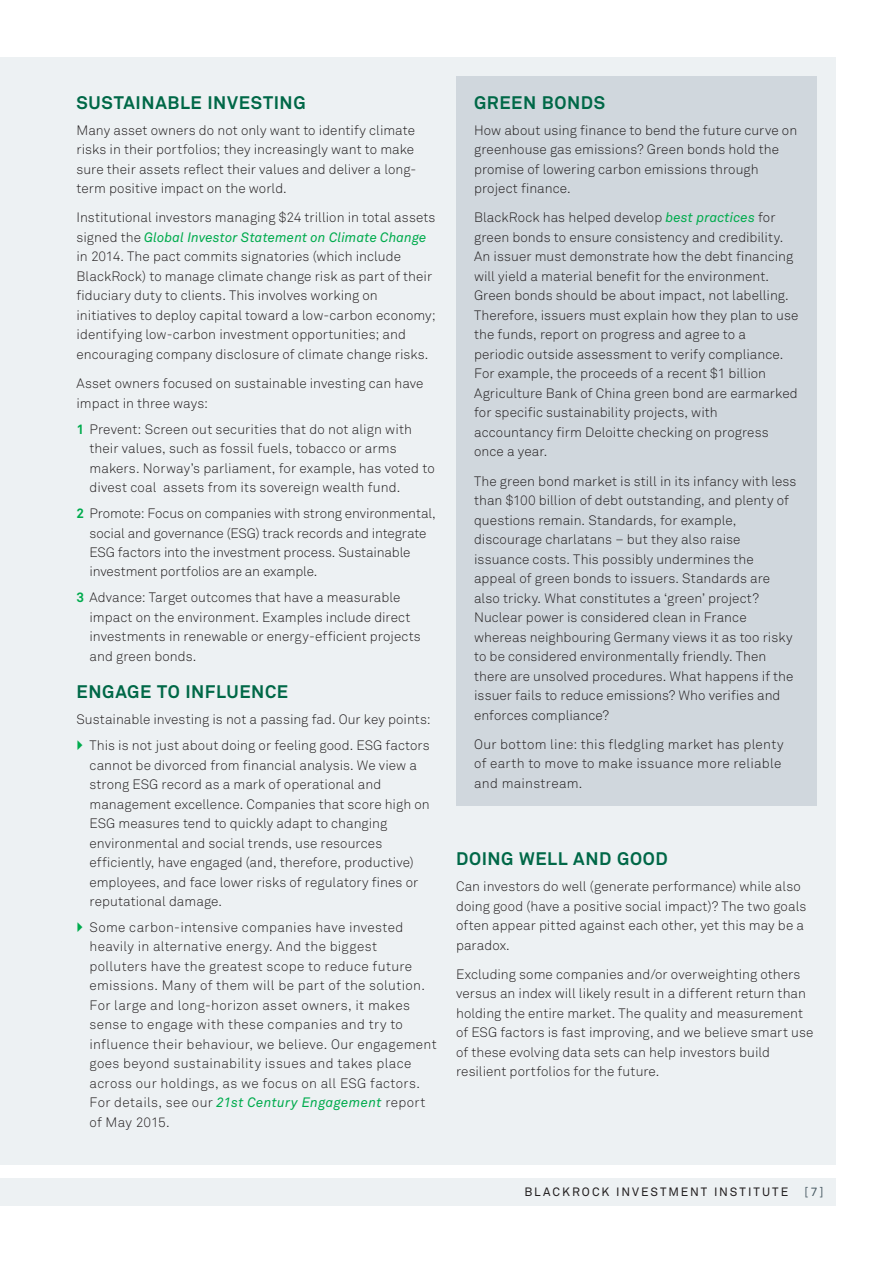
<style>
.page{position:relative;width:893px;height:1263px;background:#fff}
.page>*{position:absolute;margin:0;border:0;box-sizing:border-box;transform-origin:0 0}
.t1{font:700 18px "Akkurat Pro";letter-spacing:.035em;color:#006847}
.t2{font:13.5px/19.5px "Akkurat Light Pro";letter-spacing:.005em;color:#231f20}
.t3{font:13.5px/19.5px "Akkurat Light Pro";letter-spacing:.025em;color:#231f20}
.t4{font:italic 13.5px "Akkurat Pro";letter-spacing:.005em;color:#00ab4d}
.t5{font:12px "Akkurat Pro";letter-spacing:.165em;color:#231f20}
.t6{font:12px "Akkurat Pro";color:#455760}
.s1{font-family:"Akkurat Light Pro";font-style:normal;color:#231f20}
.s2{font-family:"Akkurat Pro";font-weight:700;color:#00ab4d}
.s3{font-family:"Akkurat Pro";font-style:italic;color:#00ab4d}
</style>
<div class="page">
<div style="left:0;top:57px;width:836px;height:1108px;background:#edf1f3"></div>
<div style="left:0;top:1178px;width:836px;height:27px;background:#edf1f3"></div>
<div style="left:456px;top:77px;width:360px;height:729px;background:#d0d7dd"></div>
<h1 class="t1" style="left:77px;top:91px;width:231px">SUSTAINABLE INVESTING</h1>
<p class="t2" style="left:77px;top:120px;width:341px">Many asset owners do not only want to identify climate risks in their portfolios; they increasingly want to make sure their assets reflect their values and deliver a long&shy;term positive impact on the world.</p>
<p class="t2" style="left:77px;top:208px;width:360px">Institutional investors managing $24 trillion in total assets</p>
<p class="t4" style="left:77px;top:229px;width:351px"><span class="s1">signed the</span> Global Investor Statement on Climate Change</p>
<p class="t2" style="left:77px;top:247px;width:361px">in 2014. The pact commits signatories (which include BlackRock) to manage climate change risk as part of their fiduciary duty to clients. This involves working on initiatives to deploy capital toward a low-carbon economy; identifying low-carbon investment opportunities; and encouraging company disclosure of climate change risks.</p>
<p class="t2" style="left:77px;top:374px;width:349px">Asset owners focused on sustainable investing can have impact in three ways:</p>
<p class="t2" style="left:89px;top:419px;width:347px;text-indent:-13px"><span class="s2">1</span> Prevent: Screen out securities that do not align with their values, such as fossil fuels, tobacco or arms makers. Norway’s parliament, for example, has voted to divest coal assets from its sovereign wealth fund.</p>
<p class="t2" style="left:89px;top:504px;width:348px;text-indent:-13px"><span class="s2">2</span> Promote: Focus on companies with strong environmental, social and governance (ESG) track records and integrate ESG factors into the investment process. Sustainable investment portfolios are an example.</p>
<p class="t2" style="left:89px;top:588px;width:333px;text-indent:-13px"><span class="s2">3</span> Advance: Target outcomes that have a measurable impact on the environment. Examples include direct investments in renewable or energy-efficient projects and green bonds.</p>
<h1 class="t1" style="left:77px;top:680px;width:213px">ENGAGE TO INFLUENCE</h1>
<p class="t2" style="left:77px;top:707px;width:356px;line-height:26px;text-align:right">Sustainable investing is not a passing fad. Our key points:<br>This is not just about doing or feeling good. ESG factors</p>
<p class="t2" style="left:89px;top:755px;width:342px">cannot be divorced from financial analysis. We view a strong ESG record as a mark of operational and management excellence. Companies that score high on ESG measures tend to quickly adapt to changing environmental and social trends, use resources efficiently, have engaged (and, therefore, productive) employees, and face lower risks of regulatory fines or reputational damage.</p>
<p class="t3" style="left:89px;top:918px;width:349px">Some carbon-intensive companies have invested heavily in alternative energy. And the biggest polluters have the greatest scope to reduce future emissions. Many of them will be part of the solution.<br>For large and long-horizon asset owners, it makes sense to engage with these companies and try to influence their behaviour, we believe. Our engagement goes beyond sustainability issues and takes place across our holdings, as we focus on all ESG factors.<br>For details, see our <span class="s3">21st Century Engagement</span> report of May 2015.</p>
<h1 class="t1" style="left:474px;top:91px;width:133px">GREEN BONDS</h1>
<p class="t2" style="left:474px;top:120px;width:325px">How about using finance to bend the future curve on greenhouse gas emissions? Green bonds hold the promise of lowering carbon emissions through project finance.</p>
<p class="t2" style="left:474px;top:208px;width:326px">BlackRock has helped develop <span class="s3">best practices</span> for green bonds to ensure consistency and credibility.<br>An issuer must demonstrate how the debt financing will yield a material benefit for the environment.<br>Green bonds should be about impact, not labelling.<br>Therefore, issuers must explain how they plan to use the funds, report on progress and agree to a periodic outside assessment to verify compliance.<br>For example, the proceeds of a recent $1 billion Agriculture Bank of China green bond are earmarked for specific sustainability projects, with accountancy firm Deloitte checking on progress once a year.</p>
<p class="t2" style="left:474px;top:471px;width:324px">The green bond market is still in its infancy with less than $100 billion of debt outstanding, and plenty of questions remain. Standards, for example, discourage charlatans – but they also raise issuance costs. This possibly undermines the appeal of green bonds to issuers. Standards are also tricky. What constitutes a ‘green’ project?<br>Nuclear power is considered clean in France whereas neighbouring Germany views it as too risky to be considered environmentally friendly. Then there are unsolved procedures. What happens if the issuer fails to reduce emissions? Who verifies and enforces compliance?</p>
<p class="t2" style="left:474px;top:734px;width:311px">Our bottom line: this fledgling market has plenty of earth to move to make issuance more reliable and mainstream.</p>
<h1 class="t1" style="left:456px;top:848px;width:213px">DOING WELL AND GOOD</h1>
<p class="t2" style="left:456px;top:877px;width:352px">Can investors do well (generate performance) while also doing good (have a positive social impact)? The two goals often appear pitted against each other, yet this may be a paradox.</p>
<p class="t2" style="left:456px;top:965px;width:359px">Excluding some companies and/or overweighting others versus an index will likely result in a different return than holding the entire market. The quality and measurement of ESG factors is fast improving, and we believe smart use of these evolving data sets can help investors build resilient portfolios for the future.</p>
<p class="t5" style="left:524px;top:1184px;width:265px">BLACKROCK INVESTMENT INSTITUTE</p>
<p class="t6" style="left:804px;top:1184px;width:21px">[7]</p>
</div>
